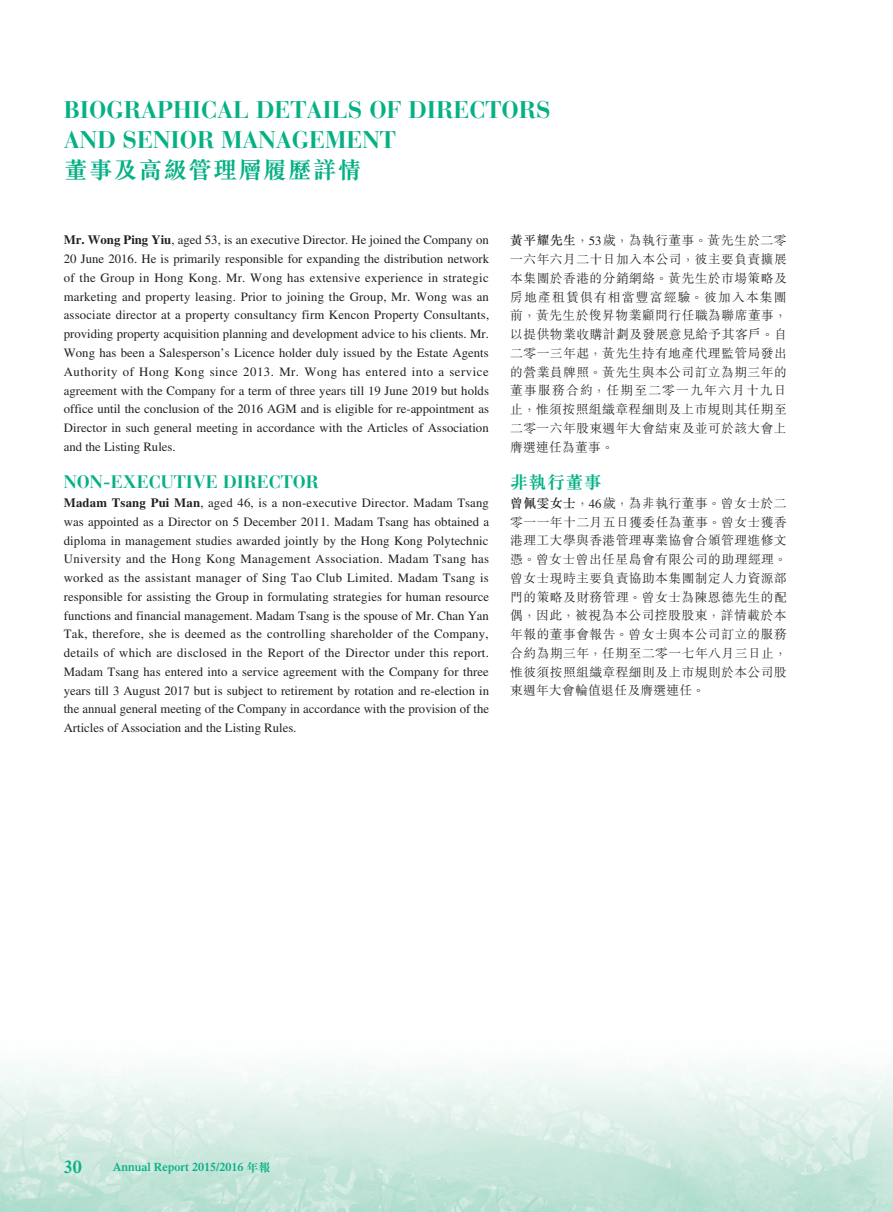
<style>
.page{position:relative;width:893px;height:1212px;background:#fff}
.page>*{position:absolute;margin:0;border:0;box-sizing:border-box;transform-origin:0 0}
.t1{font:700 24px/30px "Bauer Bodoni Std";color:#05b085}
.t2{font:700 24px "M Sung HK";letter-spacing:.035em;color:#05b085}
._01_H1_E{font:700 18px "Bauer Bodoni Std";color:#05b085}
._001_H1_C{font:700 18px "M Sung HK";letter-spacing:.02em;color:#05b085}
.t3{font:600 18px "Times LT Std";color:#05b085}
._00_txt_E{font:12.75px/18.8px "Times LT Std";color:#231f20;text-align:justify}
._000_txt_C{font:300 12.75px/18.8px "M Sung HK";letter-spacing:.035em;color:#231f20;text-align:justify}
.t4{font:600 12px "Times LT Std";color:#05b085}
.s1{font-weight:700}
.s2{font-weight:500}
.s3{font-family:"Times LT Std";font-weight:400}
.s4{font-family:"M Sung HK";font-weight:700}
</style>
<div class="page">
<img style="left:0;top:1065px;width:893px;height:147px">
<h1 class="t1" style="left:64px;top:95px;width:488px">BIOGRAPHICAL DETAILS OF DIRECTORS<br>AND SENIOR MANAGEMENT</h1>
<h1 class="t2" style="left:64px;top:158px;width:299px">董事及高級管理層履歷詳情</h1>
<p class="_00_txt_E" style="left:64px;top:231px;width:427px"><span class="s1">Mr. Wong Ping Yiu</span>, aged 53, is an executive Director. He joined the Company on 20 June 2016. He is primarily responsible for expanding the distribution network of the Group in Hong Kong. Mr. Wong has extensive experience in strategic marketing and property leasing. Prior to joining the Group, Mr. Wong was an associate director at a property consultancy firm Kencon Property Consultants, providing property acquisition planning and development advice to his clients. Mr.<br>Wong has been a Salesperson’s Licence holder duly issued by the Estate Agents Authority of Hong Kong since 2013. Mr. Wong has entered into a service agreement with the Company for a term of three years till 19 June 2019 but holds office until the conclusion of the 2016 AGM and is eligible for re-appointment as Director in such general meeting in accordance with the Articles of Association and the Listing Rules.</p>
<p class="_01_H1_E" style="left:64px;top:471px;width:257px">NON-EXECUTIVE DIRECTOR</p>
<p class="_00_txt_E" style="left:64px;top:493px;width:427px"><span class="s1">Madam Tsang Pui Man</span>, aged 46, is a non-executive Director. Madam Tsang was appointed as a Director on 5 December 2011. Madam Tsang has obtained a diploma in management studies awarded jointly by the Hong Kong Polytechnic University and the Hong Kong Management Association. Madam Tsang has worked as the assistant manager of Sing Tao Club Limited. Madam Tsang is responsible for assisting the Group in formulating strategies for human resource functions and financial management. Madam Tsang is the spouse of Mr. Chan Yan Tak, therefore, she is deemed as the controlling shareholder of the Company, details of which are disclosed in the Report of the Director under this report.<br>Madam Tsang has entered into a service agreement with the Company for three years till 3 August 2017 but is subject to retirement by rotation and re-election in the annual general meeting of the Company in accordance with the provision of the Articles of Association and the Listing Rules.</p>
<p class="_000_txt_C" style="left:510px;top:230px;width:278px"><span class="s2">黃平耀先生</span>，<span class="s3">53</span>歲，為執行董事。黃先生於二零一六年六月二十日加入本公司，彼主要負責擴展本集團於香港的分銷網絡。黃先生於市場策略及房地產租賃俱有相當豐富經驗。彼加入本集團前，黃先生於俊昇物業顧問行任職為聯席董事，以提供物業收購計劃及發展意見給予其客戶。自二零一三年起，黃先生持有地產代理監管局發出的營業員牌照。黃先生與本公司訂立為期三年的董事服務合約，任期至二零一九年六月十九日止，惟須按照組織章程細則及上市規則其任期至二零一六年股東週年大會結束及並可於該大會上膺選連任為董事。</p>
<p class="_001_H1_C" style="left:510px;top:473px;width:93px">非執行董事</p>
<p class="_000_txt_C" style="left:510px;top:493px;width:278px"><span class="s2">曾佩雯女士</span>，<span class="s3">46</span>歲，為非執行董事。曾女士於二零一一年十二月五日獲委任為董事。曾女士獲香港理工大學與香港管理專業協會合頒管理進修文憑。曾女士曾出任星島會有限公司的助理經理。曾女士現時主要負責協助本集團制定人力資源部門的策略及財務管理。曾女士為陳恩德先生的配偶，因此，被視為本公司控股股東，詳情載於本年報的董事會報告。曾女士與本公司訂立的服務合約為期三年，任期至二零一七年八月三日止，惟彼須按照組織章程細則及上市規則於本公司股東週年大會輪值退任及膺選連任。</p>
<h2 class="t3" style="left:64px;top:1156px;width:19px">30</h2>
<p class="t4" style="left:113px;top:1160px;width:159px">Annual Report 2015/2016 <span class="s4">年報</span></p>
</div>
